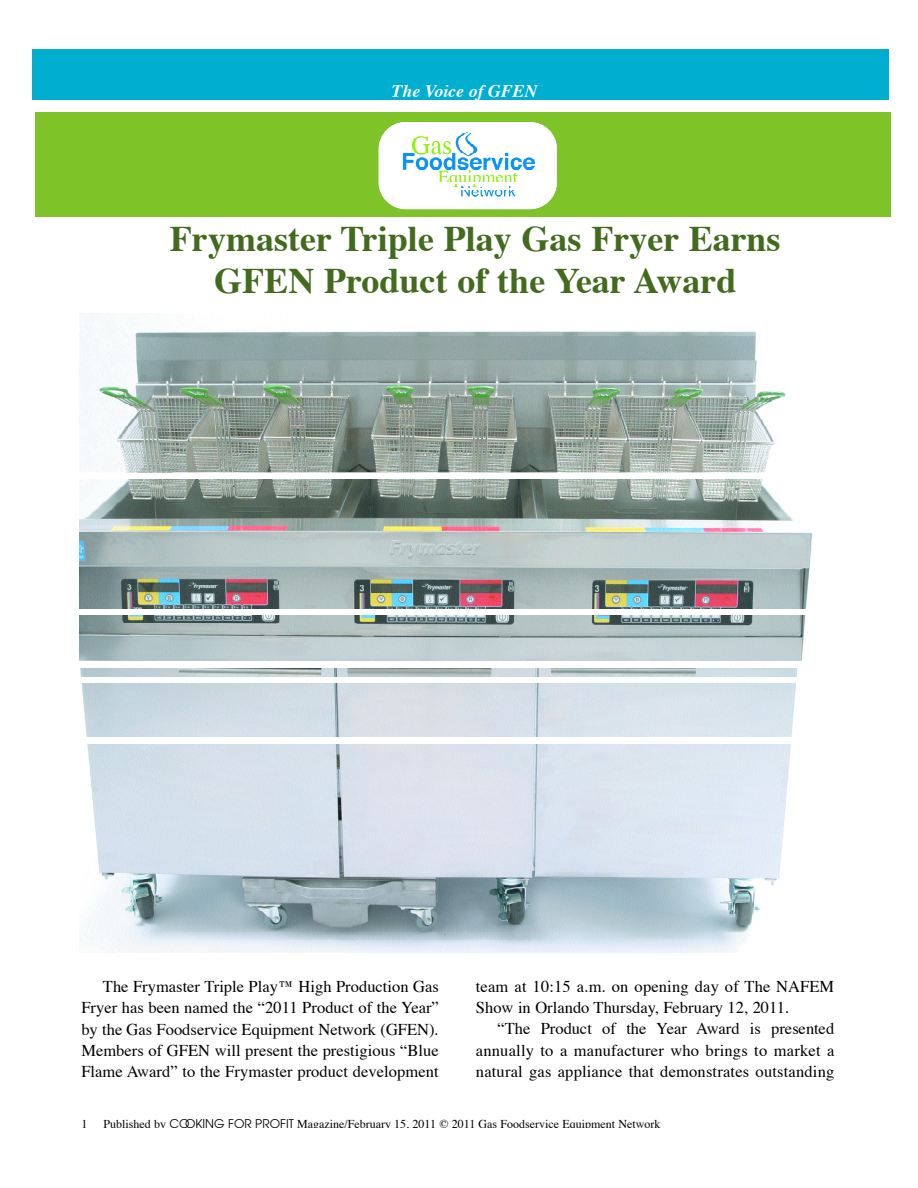
<style>
.page{position:relative;width:918px;height:1188px;background:#fff}
.page>*{position:absolute;margin:0;border:0;box-sizing:border-box;transform-origin:0 0}
.t1{font:700 36px/42.2px "Times";color:#426b1e;text-align:center}
.t2{font:italic 700 17.7px "Times";color:#fff}
.t3{font:16.5px/21.3px "Times";letter-spacing:.005em;color:#000;text-align:justify}
.t4{font:12px "Times";color:#000}
.s1{font-family:"Avant Garde"}
</style>
<div class="page">
<div style="left:35px;top:112px;width:856px;height:105px;background:#7ec328"></div>
<div style="left:32px;top:50px;width:856px;height:50px;background:#00aed0"></div>
<svg style="left:379px;top:122px;width:178px;height:87px;background:#f3f9eb"></svg>
<img style="left:401px;top:129px;width:134px;height:53px">
<img style="left:401px;top:185px;width:134px;height:3px">
<img style="left:401px;top:190px;width:134px;height:10px">
<img style="left:80px;top:314px;width:733px;height:294px">
<img style="left:80px;top:616px;width:726px;height:45px">
<img style="left:80px;top:669px;width:718px;height:7px">
<img style="left:81px;top:684px;width:715px;height:53px">
<img style="left:80px;top:744px;width:711px;height:209px">
<p class="t2" style="left:392px;top:84px;width:147px">The Voice of GFEN</p>
<h1 class="t1" style="left:170px;top:221px;width:612px">Frymaster Triple Play Gas Fryer Earns<br>GFEN Product of the Year Award</h1>
<p class="t3" style="left:81px;top:977px;width:359px;text-indent:22px">The Frymaster Triple Play™ High Production Gas Fryer has been named the “2011 Product of the Year” by the Gas Foodservice Equipment Network (GFEN).<br>Members of GFEN will present the prestigious “Blue Flame Award” to the Frymaster product development</p>
<p class="t3" style="left:476px;top:977px;width:360px">team at 10:15 a.m. on opening day of The NAFEM<br>Show in Orlando Thursday, February 12, 2011.</p>
<p class="t3" style="left:476px;top:1019px;width:360px;text-indent:22px">“The Product of the Year Award is presented annually to a manufacturer who brings to market a natural gas appliance that demonstrates outstanding</p>
<p class="t4" style="left:81px;top:1119px;width:7px">1</p>
<p class="t4" style="left:103px;top:1119px;width:559px">Published by <span class="s1">COOKING FOR PROFIT</span> Magazine/February 15, 2011 © 2011 Gas Foodservice Equipment Network</p>
</div>
